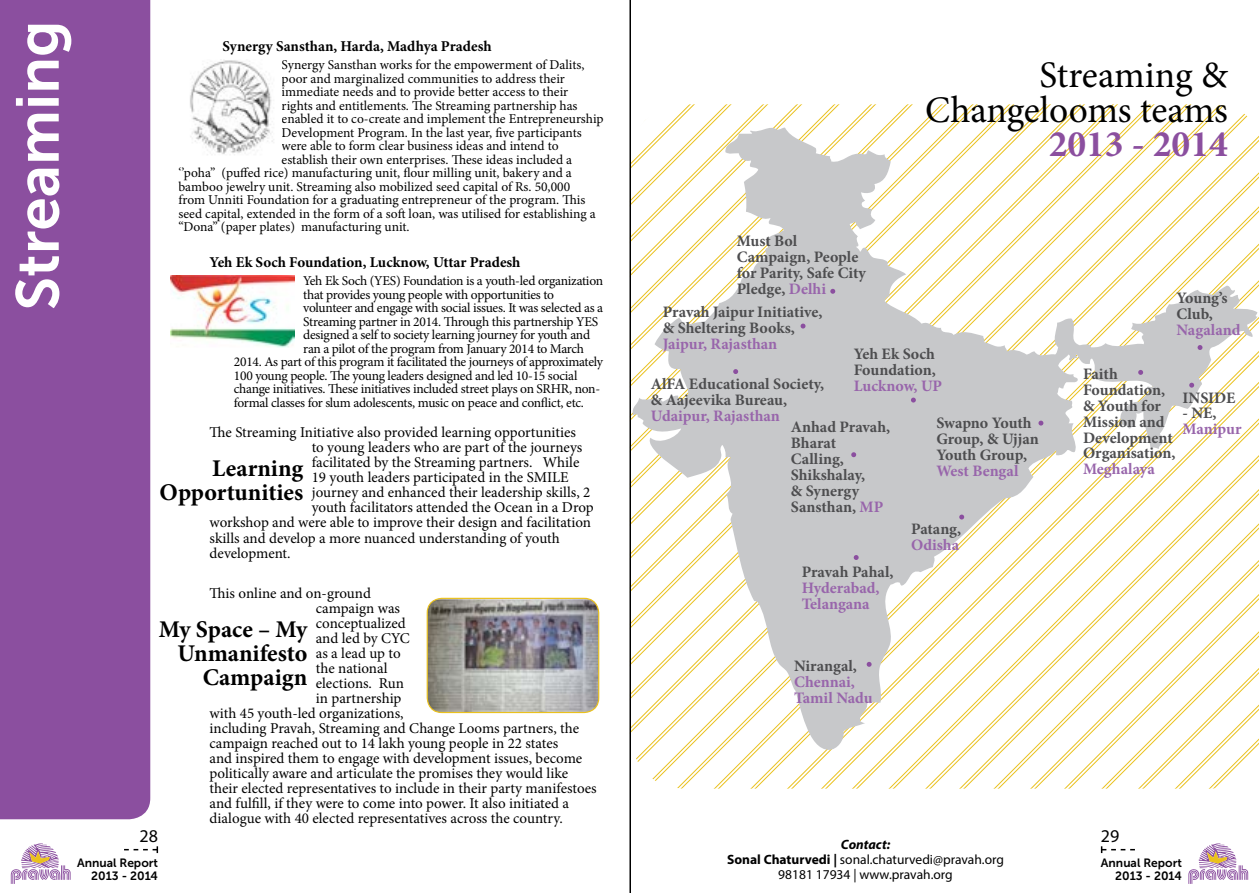
<style>
.page{position:relative;width:1259px;height:893px;background:#fff}
.page>*{position:absolute;margin:0;border:0;box-sizing:border-box;transform-origin:0 0}
.t1{font:60.3px "Museo Sans 700";color:#fff}
.t2{font:37.5px/34.3px "Minion Pro";letter-spacing:-.005em;color:#000;text-align:right}
.t3{font:700 37.5px "Minion Pro";color:#8b4f9f}
.t4{font:700 24px/24px "Minion Pro";color:#000;text-align:right}
.t5{font:18px "Myriad Pro";color:#000}
.t6{font:700 15.9px/15.9px "Minion Pro";letter-spacing:-.005em;color:#4d4d4f}
.t7{font:700 15.9px/15.9px "Minion Pro";color:#9865ab}
.t8{font:15px "Minion Pro";color:#000}
.t9{font:700 15px "Minion Pro";color:#000}
.t10{font:13.5px "Minion Pro";letter-spacing:-.01em;color:#000}
.t11{font:13.5px/15px "Myriad Pro";color:#000;text-align:center}
.t12{font:12px/13.5px "Museo Sans 700";color:#000;text-align:right}
.s1{color:#9865ab}
.s2{font-weight:700;font-style:italic}
.s3{font-weight:700}
</style>
<div class="page">
<svg style="left:669px;top:104px;width:523px;height:20px"></svg>
<svg style="left:806px;top:280px;width:453px;height:509px"></svg>
<svg style="left:999px;top:465px;width:260px;height:324px"></svg>
<svg style="left:631px;top:124px;width:626px;height:626px"></svg>
<div style="left:0;top:0;width:150px;height:819px;background:#8b4f9f"></div>
<svg style="left:1038px;top:421px;width:5px;height:5px"></svg>
<svg style="left:733px;top:369px;width:5px;height:5px"></svg>
<svg style="left:800px;top:324px;width:5px;height:5px"></svg>
<svg style="left:866px;top:662px;width:5px;height:5px"></svg>
<svg style="left:911px;top:398px;width:5px;height:5px"></svg>
<svg style="left:851px;top:452px;width:5px;height:5px"></svg>
<svg style="left:959px;top:515px;width:5px;height:4px"></svg>
<svg style="left:853px;top:555px;width:5px;height:5px"></svg>
<svg style="left:830px;top:289px;width:5px;height:5px"></svg>
<svg style="left:1189px;top:383px;width:5px;height:5px"></svg>
<svg style="left:1197px;top:345px;width:5px;height:5px"></svg>
<svg style="left:1138px;top:370px;width:5px;height:5px"></svg>
<svg style="left:124px;top:846px;width:34px;height:7px"></svg>
<svg style="left:1101px;top:846px;width:34px;height:7px"></svg>
<svg style="left:1188px;top:843px;width:60px;height:41px"></svg>
<svg style="left:11px;top:843px;width:60px;height:41px"></svg>
<hr style="left:629px;top:0;width:2px;height:893px;background:#000">
<img style="left:190px;top:60px;width:84px;height:95px">
<svg style="left:424px;top:591px;width:178px;height:122px"></svg>
<img style="left:427px;top:598px;width:172px;height:114px">
<div style="left:427px;top:598px;width:172px;height:115px;border:1px solid #eac11d;border-radius:15px"></div>
<img style="left:170px;top:276px;width:125px;height:71px">
<h1 class="t1" style="left:4px;top:310px;width:291px;rotate:-90deg">Streaming</h1>
<p class="t9" style="left:222px;top:36px;width:271px">Synergy Sansthan, Harda, Madhya Pradesh</p>
<p class="t10" style="left:282px;top:56px;width:304px">Synergy Sansthan works for the empowerment of Dalits,</p>
<p class="t10" style="left:282px;top:70px;width:285px">poor and marginalized communities to address their</p>
<p class="t10" style="left:282px;top:83px;width:288px">immediate needs and to provide better access to their</p>
<p class="t10" style="left:282px;top:97px;width:297px">rights and entitlements. The Streaming partnership has</p>
<p class="t10" style="left:282px;top:110px;width:323px">enabled it to co-create and implement the Entrepreneurship</p>
<p class="t10" style="left:282px;top:124px;width:302px">Development Program. In the last year, five participants</p>
<p class="t10" style="left:282px;top:137px;width:278px">were able to form clear business ideas and intend to</p>
<p class="t10" style="left:282px;top:151px;width:292px">establish their own enterprises. These ideas included a</p>
<p class="t10" style="left:178px;top:164px;width:395px">‘’poha’’ (puffed rice) manufacturing unit, flour milling unit, bakery and a</p>
<p class="t10" style="left:178px;top:178px;width:393px">bamboo jewelry unit. Streaming also mobilized seed capital of Rs. 50,000</p>
<p class="t10" style="left:178px;top:191px;width:408px">from Unniti Foundation for a graduating entrepreneur of the program. This</p>
<p class="t10" style="left:178px;top:205px;width:419px">seed capital, extended in the form of a soft loan, was utilised for establishing a</p>
<p class="t10" style="left:178px;top:218px;width:233px">“Dona’’ (paper plates) manufacturing unit.</p>
<p class="t9" style="left:210px;top:252px;width:312px">Yeh Ek Soch Foundation, Lucknow, Uttar Pradesh</p>
<p class="t10" style="left:303px;top:272px;width:301px">Yeh Ek Soch (YES) Foundation is a youth-led organization</p>
<p class="t10" style="left:303px;top:286px;width:252px">that provides young people with opportunities to</p>
<p class="t10" style="left:303px;top:299px;width:301px">volunteer and engage with social issues. It was selected as a</p>
<p class="t10" style="left:303px;top:313px;width:296px">Streaming partner in 2014. Through this partnership YES</p>
<p class="t10" style="left:303px;top:326px;width:288px">designed a self to society learning journey for youth and</p>
<p class="t10" style="left:303px;top:340px;width:282px">ran a pilot of the program from January 2014 to March</p>
<p class="t10" style="left:234px;top:353px;width:370px">2014. As part of this program it facilitated the journeys of approximately</p>
<p class="t10" style="left:234px;top:367px;width:345px">100 young people. The young leaders designed and led 10-15 social</p>
<p class="t10" style="left:234px;top:380px;width:368px">change initiatives. These initiatives included street plays on SRHR, non-</p>
<p class="t10" style="left:234px;top:394px;width:351px">formal classes for slum adolescents, music on peace and conflict, etc.</p>
<p class="t8" style="left:210px;top:423px;width:368px">The Streaming Initiative also provided learning opportunities</p>
<p class="t8" style="left:312px;top:438px;width:272px">to young leaders who are part of the journeys</p>
<p class="t8" style="left:312px;top:453px;width:269px">facilitated by the Streaming partners. While</p>
<p class="t8" style="left:312px;top:468px;width:258px">19 youth leaders participated in the SMILE</p>
<p class="t8" style="left:312px;top:483px;width:280px">journey and enhanced their leadership skills, 2</p>
<p class="t8" style="left:312px;top:498px;width:283px">youth facilitators attended the Ocean in a Drop</p>
<p class="t8" style="left:210px;top:513px;width:383px">workshop and were able to improve their design and facilitation</p>
<p class="t8" style="left:210px;top:528px;width:352px">skills and develop a more nuanced understanding of youth</p>
<p class="t8" style="left:210px;top:543px;width:83px">development.</p>
<p class="t8" style="left:210px;top:583px;width:163px">This online and on-ground</p>
<p class="t8" style="left:316px;top:598px;width:86px">campaign was</p>
<p class="t8" style="left:316px;top:613px;width:91px">conceptualized</p>
<p class="t8" style="left:316px;top:628px;width:95px">and led by CYC</p>
<p class="t8" style="left:316px;top:643px;width:86px">as a lead up to</p>
<p class="t8" style="left:316px;top:658px;width:73px">the national</p>
<p class="t8" style="left:316px;top:673px;width:90px">elections. Run</p>
<p class="t8" style="left:316px;top:688px;width:87px">in partnership</p>
<p class="t8" style="left:210px;top:703px;width:196px">with 45 youth-led organizations,</p>
<p class="t8" style="left:210px;top:718px;width:371px">including Pravah, Streaming and Change Looms partners, the</p>
<p class="t8" style="left:210px;top:733px;width:350px">campaign reached out to 14 lakh young people in 22 states</p>
<p class="t8" style="left:210px;top:748px;width:374px">and inspired them to engage with development issues, become</p>
<p class="t8" style="left:210px;top:763px;width:360px">politically aware and articulate the promises they would like</p>
<p class="t8" style="left:210px;top:778px;width:389px">their elected representatives to include in their party manifestoes</p>
<p class="t8" style="left:210px;top:793px;width:361px">and fulfill, if they were to come into power. It also initiated a</p>
<p class="t8" style="left:210px;top:808px;width:355px">dialogue with 40 elected representatives across the country.</p>
<h3 class="t4" style="left:159px;top:456px;width:145px">Learning<br>Opportunities</h3>
<h3 class="t4" style="left:159px;top:617px;width:150px">My Space – My<br>Unmanifesto<br>Campaign</h3>
<h2 class="t2" style="left:925px;top:58px;width:304px">Streaming &amp;<br>Changelooms teams</h2>
<h2 class="t3" style="left:1048px;top:118px;width:181px">2013 - 2014</h2>
<p class="t6" style="left:737px;top:233px;width:131px">Must Bol<br>Campaign, People for Parity, Safe City<br>Pledge, <span class="s1">Delhi</span></p>
<p class="t6" style="left:663px;top:304px;width:161px">Pravah Jaipur Initiative, &amp; Sheltering Books,</p>
<p class="t7" style="left:663px;top:336px;width:116px">Jaipur, Rajasthan</p>
<p class="t6" style="left:853px;top:345px;width:84px">Yeh Ek Soch<br>Foundation,</p>
<p class="t7" style="left:853px;top:377px;width:90px">Lucknow, UP</p>
<p class="t6" style="left:651px;top:376px;width:175px">AlFA Educational Society, &amp; Aajeevika Bureau,</p>
<p class="t7" style="left:651px;top:408px;width:130px">Udaipur, Rajasthan</p>
<p class="t6" style="left:936px;top:415px;width:104px">Swapno Youth<br>Group, &amp; Ujjan<br>Youth Group,</p>
<p class="t7" style="left:936px;top:462px;width:84px">West Bengal</p>
<p class="t6" style="left:791px;top:419px;width:101px">Anhad Pravah,<br>Bharat<br>Calling,<br>Shikshalay,<br>&amp; Synergy<br>Sansthan, <span class="s1">MP</span></p>
<p class="t6" style="left:801px;top:564px;width:93px">Pravah Pahal,</p>
<p class="t7" style="left:801px;top:580px;width:79px">Hyderabad,<br>Telangana</p>
<p class="t6" style="left:911px;top:520px;width:51px">Patang,</p>
<p class="t7" style="left:911px;top:536px;width:49px">Odisha</p>
<p class="t6" style="left:794px;top:658px;width:64px">Nirangal,</p>
<p class="t7" style="left:794px;top:674px;width:80px">Chennai,<br>Tamil Nadu</p>
<p class="t6" style="left:1176px;top:290px;width:53px">Young’s<br>Club,</p>
<p class="t7" style="left:1176px;top:322px;width:65px">Nagaland</p>
<p class="t6" style="left:1083px;top:365px;width:94px">Faith<br>Foundation, &amp; Youth for<br>Mission and<br>Development<br>Organisation,</p>
<p class="t7" style="left:1083px;top:461px;width:73px">Meghalaya</p>
<p class="t6" style="left:1182px;top:389px;width:54px">INSIDE</p>
<p class="t6" style="left:1182px;top:405px;width:36px">- NE,</p>
<p class="t7" style="left:1182px;top:421px;width:60px">Manipur</p>
<h3 class="t5" style="left:140px;top:825px;width:20px">28</h3>
<h3 class="t5" style="left:1101px;top:825px;width:20px">29</h3>
<p class="t11" style="left:727px;top:837px;width:278px"><span class="s2">Contact:<br></span><span class="s3">Sonal Chaturvedi |</span> sonal.chaturvedi@pravah.org<br>98181 17934 | www.pravah.org</p>
<p class="t12" style="left:77px;top:856px;width:82px">Annual Report<br>2013 - 2014</p>
<p class="t12" style="left:1101px;top:856px;width:82px">Annual Report<br>2013 - 2014</p>
</div>
